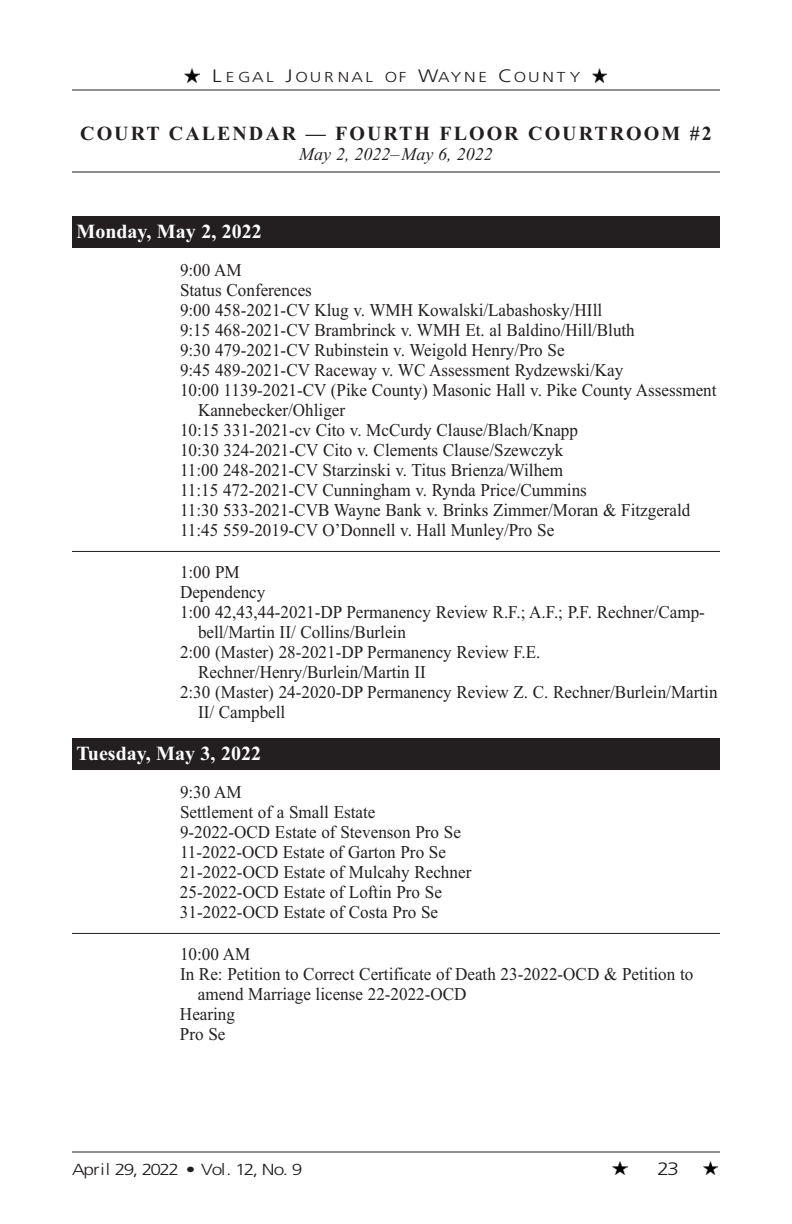
<style>
.page{position:relative;width:792px;height:1224px;background:#fff}
.page>*{position:absolute;margin:0;border:0;box-sizing:border-box;transform-origin:0 0}
.t1{font:700 20px "Times New Roman";letter-spacing:.1em;color:#231f20}
.t2{font:700 20px "Times New Roman";color:#fff}
.t3{font:18px/20px "Times New Roman";color:#231f20;scale:.95 1}
.t4{font:italic 18px "Times New Roman";color:#231f20}
.t5{font:300 18px "Frutiger LT Std";color:#231f20;scale:1.2 1}
.t6{font:300 16px "Frutiger LT Std";letter-spacing:-.065em;color:#231f20;scale:1.2 1}
.t7{font:300 14.4px "Frutiger LT Std";letter-spacing:.15em;color:#231f20;scale:1.2 1}
.s1{font-size:18px}
</style>
<div class="page">
<hr style="left:72px;top:90px;width:648px;height:1px;background:#231f20">
<hr style="left:72px;top:1152px;width:648px;height:1px;background:#231f20">
<img style="left:613px;top:1161px;width:14px;height:14px">
<img style="left:704px;top:1161px;width:14px;height:14px">
<img style="left:185px;top:69px;width:14px;height:13px">
<img style="left:593px;top:69px;width:14px;height:13px">
<div style="left:72px;top:216px;width:648px;height:22px;background:#231f20"></div>
<div style="left:72px;top:238px;width:648px;height:10px;background:#231f20"></div>
<hr style="left:72px;top:551px;width:648px;height:1px;background:#231f20">
<div style="left:72px;top:738px;width:648px;height:22px;background:#231f20"></div>
<div style="left:72px;top:760px;width:648px;height:10px;background:#231f20"></div>
<hr style="left:72px;top:933px;width:648px;height:1px;background:#231f20">
<hr style="left:72px;top:171px;width:648px;height:1px;background:#231f20">
<p class="t7" style="left:212px;top:71px;width:309px"><span class="s1">L</span>EGAL <span class="s1">J</span>OURNAL OF <span class="s1">W</span>AYNE <span class="s1">C</span>OUNTY</p>
<p class="t1" style="left:80px;top:121px;width:633px">COURT CALENDAR — FOURTH FLOOR COURTROOM #2</p>
<p class="t4" style="left:299px;top:143px;width:195px">May 2, 2022–May 6, 2022</p>
<p class="t2" style="left:76px;top:219px;width:187px">Monday, May 2, 2022</p>
<p class="t3" style="left:180px;top:260px;width:66px">9:00 AM</p>
<p class="t3" style="left:180px;top:280px;width:140px">Status Conferences</p>
<p class="t3" style="left:180px;top:300px;width:446px">9:00 458-2021-CV Klug v. WMH Kowalski/Labashosky/HIll</p>
<p class="t3" style="left:180px;top:320px;width:480px">9:15 468-2021-CV Brambrinck v. WMH Et. al Baldino/Hill/Bluth</p>
<p class="t3" style="left:180px;top:340px;width:406px">9:30 479-2021-CV Rubinstein v. Weigold Henry/Pro Se</p>
<p class="t3" style="left:180px;top:360px;width:468px">9:45 489-2021-CV Raceway v. WC Assessment Rydzewski/Kay</p>
<p class="t3" style="left:180px;top:380px;width:566px">10:00 1139-2021-CV (Pike County) Masonic Hall v. Pike County Assessment</p>
<p class="t3" style="left:198px;top:400px;width:156px">Kannebecker/Ohliger</p>
<p class="t3" style="left:180px;top:420px;width:421px">10:15 331-2021-cv Cito v. McCurdy Clause/Blach/Knapp</p>
<p class="t3" style="left:180px;top:440px;width:405px">10:30 324-2021-CV Cito v. Clements Clause/Szewczyk</p>
<p class="t3" style="left:180px;top:460px;width:405px">11:00 248-2021-CV Starzinski v. Titus Brienza/Wilhem</p>
<p class="t3" style="left:180px;top:480px;width:430px">11:15 472-2021-CV Cunningham v. Rynda Price/Cummins</p>
<p class="t3" style="left:180px;top:500px;width:539px">11:30 533-2021-CVB Wayne Bank v. Brinks Zimmer/Moran &amp; Fitzgerald</p>
<p class="t3" style="left:180px;top:520px;width:396px">11:45 559-2019-CV O’Donnell v. Hall Munley/Pro Se</p>
<p class="t3" style="left:180px;top:562px;width:64px">1:00 PM</p>
<p class="t3" style="left:180px;top:582px;width:91px">Dependency</p>
<p class="t3" style="left:180px;top:602px;width:554px">1:00 42,43,44-2021-DP Permanency Review R.F.; A.F.; P.F. Rechner/Camp-</p>
<p class="t3" style="left:198px;top:622px;width:220px">bell/Martin II/ Collins/Burlein</p>
<p class="t3" style="left:180px;top:642px;width:381px">2:00 (Master) 28-2021-DP Permanency Review F.E.</p>
<p class="t3" style="left:198px;top:662px;width:241px">Rechner/Henry/Burlein/Martin II</p>
<p class="t3" style="left:180px;top:682px;width:567px">2:30 (Master) 24-2020-DP Permanency Review Z. C. Rechner/Burlein/Martin</p>
<p class="t3" style="left:198px;top:702px;width:93px">II/ Campbell</p>
<p class="t2" style="left:76px;top:741px;width:186px">Tuesday, May 3, 2022</p>
<p class="t3" style="left:180px;top:782px;width:308px">9:30 AM<br>Settlement of a Small Estate<br>9-2022-OCD Estate of Stevenson Pro Se<br>11-2022-OCD Estate of Garton Pro Se<br>21-2022-OCD Estate of Mulcahy Rechner<br>25-2022-OCD Estate of Loftin Pro Se<br>31-2022-OCD Estate of Costa Pro Se</p>
<p class="t3" style="left:180px;top:944px;width:75px">10:00 AM</p>
<p class="t3" style="left:180px;top:964px;width:542px">In Re: Petition to Correct Certificate of Death 23-2022-OCD &amp; Petition to</p>
<p class="t3" style="left:198px;top:984px;width:284px">amend Marriage license 22-2022-OCD</p>
<p class="t3" style="left:180px;top:1004px;width:59px">Hearing</p>
<p class="t3" style="left:180px;top:1024px;width:49px">Pro Se</p>
<p class="t6" style="left:72px;top:1163px;width:194px">April 29, 2022 • Vol. 12, No. 9</p>
<p class="t5" style="left:657px;top:1161px;width:20px">23</p>
</div>
